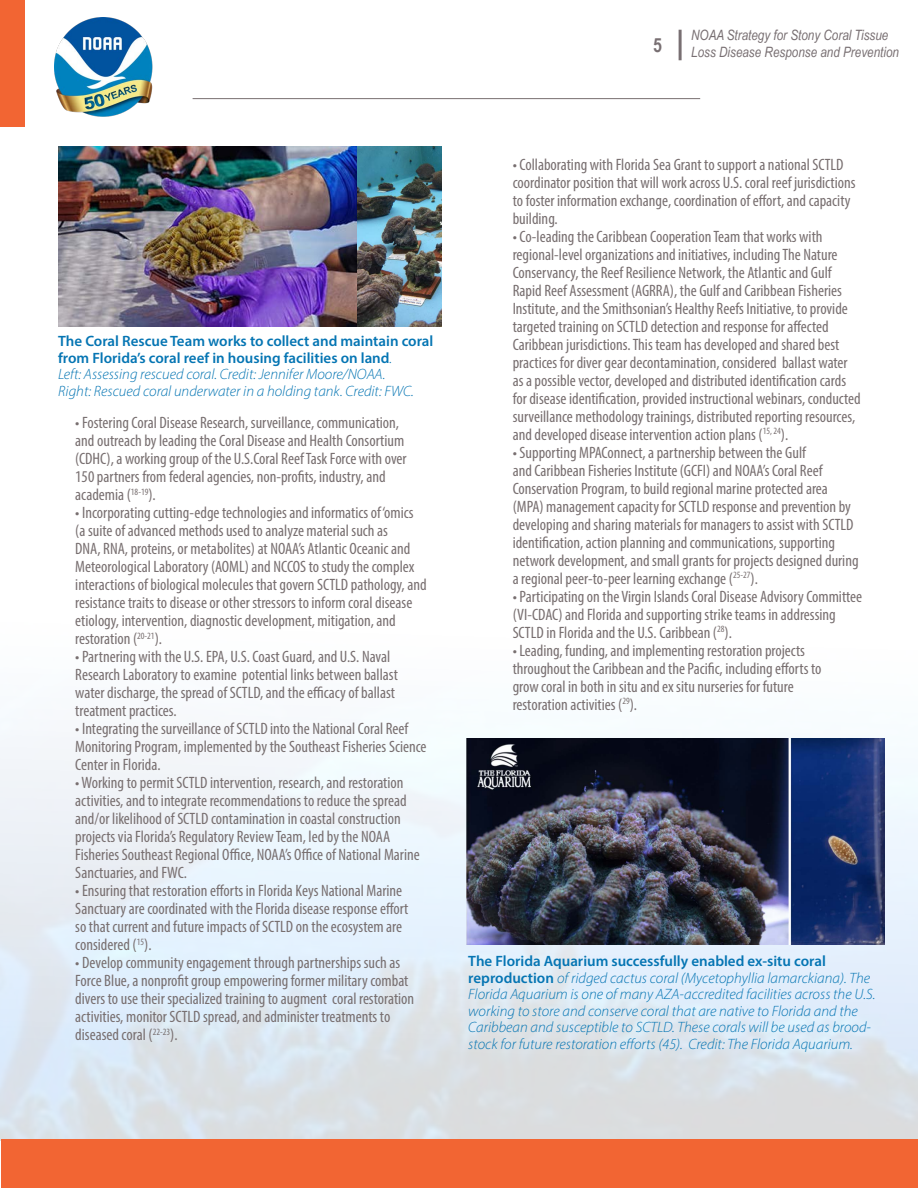
<style>
.page{position:relative;width:918px;height:1188px;background:#fff}
.page>*{position:absolute;margin:0;border:0;box-sizing:border-box;transform-origin:0 0}
.t1{font:700 19.5px "Arial Narrow";color:#786f72}
.t2{font:condensed 16.5px/18px "Myriad Pro";color:#786f70}
.t3{font:italic 300 15px/16.5px "Myriad Pro";color:#0575b3}
.t4{font:italic 14.25px/16.5px "Arial Narrow";color:#786f72}
.s1{font-weight:600;font-style:normal}
</style>
<div class="page">
<img style="left:54px;top:18px;width:99px;height:99px">
<img style="left:0;top:730px;width:918px;height:411px">
<hr style="left:679px;top:30px;width:3px;height:30px;background:#786f72">
<div style="left:2px;top:1139px;width:916px;height:49px;background:#f26533"></div>
<hr style="left:193px;top:98px;width:507px;height:1px;background:#786f70">
<div style="left:0;top:1px;width:25px;height:126px;background:#f26533"></div>
<img style="left:58px;top:147px;width:384px;height:180px">
<img style="left:467px;top:738px;width:418px;height:207px">
<p class="t1" style="left:653px;top:30px;width:10px">5</p>
<p class="t4" style="left:691px;top:27px;width:209px">NOAA Strategy for Stony Coral Tissue<br>Loss Disease Response and Prevention</p>
<p class="t3" style="left:58px;top:333px;width:377px"><span class="s1">The Coral Rescue Team works to collect and maintain coral from Florida’s coral reef in housing facilities on land</span>.<br>Left: Assessing rescued coral. Credit: Jennifer Moore/NOAA.<br>Right: Rescued coral underwater in a holding tank. Credit: FWC.</p>
<p class="t2" style="left:75px;top:414px;width:333px">• Fostering Coral Disease Research, surveillance, communication, and outreach by leading the Coral Disease and Health Consortium (CDHC), a working group of the U.S.Coral Reef Task Force with over 150 partners from federal agencies, non-profits, industry, and academia (<sup>18-19</sup>).</p>
<p class="t2" style="left:75px;top:504px;width:353px">• Incorporating cutting-edge technologies and informatics of ‘omics (a suite of advanced methods used to analyze material such as<br>DNA, RNA, proteins, or metabolites) at NOAA’s Atlantic Oceanic and Meteorological Laboratory (AOML) and NCCOS to study the complex interactions of biological molecules that govern SCTLD pathology, and resistance traits to disease or other stressors to inform coral disease etiology, intervention, diagnostic development, mitigation, and restoration (<sup>20-21</sup>).</p>
<p class="t2" style="left:75px;top:648px;width:324px">• Partnering with the U.S. EPA, U.S. Coast Guard, and U.S. Naval Research Laboratory to examine potential links between ballast water discharge, the spread of SCTLD, and the efficacy of ballast treatment practices.</p>
<p class="t2" style="left:75px;top:720px;width:353px">• Integrating the surveillance of SCTLD into the National Coral Reef<br>Monitoring Program, implemented by the Southeast Fisheries Science<br>Center in Florida.</p>
<p class="t2" style="left:75px;top:774px;width:346px">• Working to permit SCTLD intervention, research, and restoration activities, and to integrate recommendations to reduce the spread and/or likelihood of SCTLD contamination in coastal construction projects via Florida’s Regulatory Review Team, led by the NOAA Fisheries Southeast Regional Office, NOAA’s Office of National Marine Sanctuaries, and FWC.</p>
<p class="t2" style="left:75px;top:882px;width:335px">• Ensuring that restoration efforts in Florida Keys National Marine Sanctuary are coordinated with the Florida disease response effort so that current and future impacts of SCTLD on the ecosystem are considered (<sup>15</sup>).</p>
<p class="t2" style="left:75px;top:954px;width:340px">• Develop community engagement through partnerships such as Force Blue, a nonprofit group empowering former military combat divers to use their specialized training to augment coral restoration activities, monitor SCTLD spread, and administer treatments to diseased coral (<sup>22-23</sup>).</p>
<p class="t2" style="left:513px;top:155px;width:344px">• Collaborating with Florida Sea Grant to support a national SCTLD coordinator position that will work across U.S. coral reef jurisdictions to foster information exchange, coordination of effort, and capacity building.</p>
<p class="t2" style="left:513px;top:227px;width:350px">• Co-leading the Caribbean Cooperation Team that works with regional-level organizations and initiatives, including The Nature Conservancy, the Reef Resilience Network, the Atlantic and Gulf Rapid Reef Assessment (AGRRA), the Gulf and Caribbean Fisheries Institute, and the Smithsonian’s Healthy Reefs Initiative, to provide targeted training on SCTLD detection and response for affected Caribbean jurisdictions. This team has developed and shared best practices for diver gear decontamination, considered ballast water as a possible vector, developed and distributed identification cards for disease identification, provided instructional webinars, conducted surveillance methodology trainings, distributed reporting resources, and developed disease intervention action plans (<sup>15,</sup> <sup>24</sup>).</p>
<p class="t2" style="left:513px;top:443px;width:347px">• Supporting MPAConnect, a partnership between the Gulf<br>and Caribbean Fisheries Institute (GCFI) and NOAA’s Coral Reef Conservation Program, to build regional marine protected area (MPA) management capacity for SCTLD response and prevention by developing and sharing materials for managers to assist with SCTLD identification, action planning and communications, supporting network development, and small grants for projects designed during a regional peer-to-peer learning exchange (<sup>25-27</sup>).</p>
<p class="t2" style="left:513px;top:587px;width:351px">• Participating on the Virgin Islands Coral Disease Advisory Committee (VI-CDAC) and Florida and supporting strike teams in addressing<br>SCTLD in Florida and the U.S. Caribbean (<sup>28</sup>).</p>
<p class="t2" style="left:513px;top:641px;width:310px">• Leading, funding, and implementing restoration projects throughout the Caribbean and the Pacific, including efforts to grow coral in both in situ and ex situ nurseries for future restoration activities (<sup>29</sup>).</p>
<p class="t3" style="left:468px;top:953px;width:409px"><span class="s1">The Florida Aquarium successfully enabled ex-situ coral reproduction</span> of ridged cactus coral (Mycetophyllia lamarckiana). The Florida Aquarium is one of many AZA-accredited facilities across the U.S. working to store and conserve coral that are native to Florida and the Caribbean and susceptible to SCTLD. These corals will be used as brood&shy;stock for future restoration efforts (45). Credit: The Florida Aquarium.</p>
</div>
